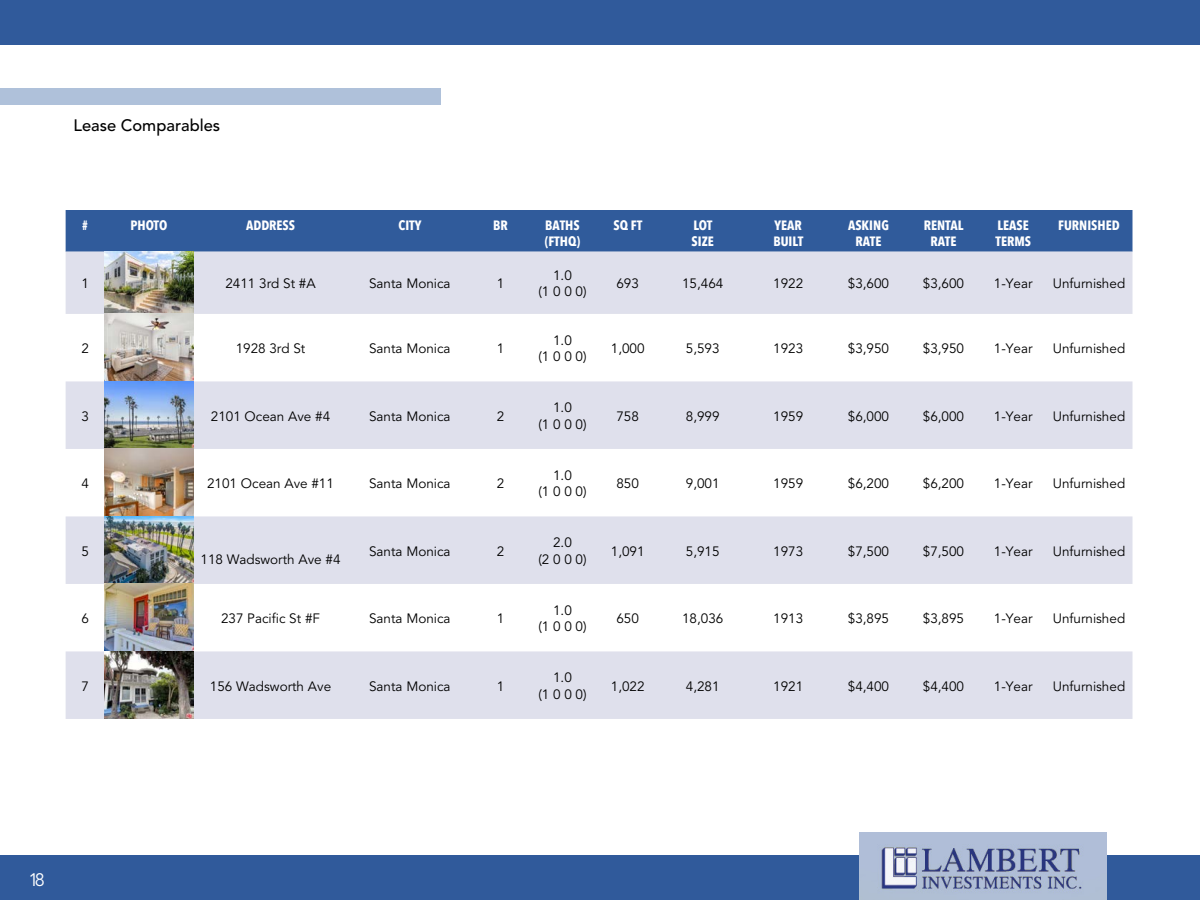
<style>
.page{position:relative;width:1200px;height:900px;background:#fff}
.page>*{position:absolute;margin:0;border:0;box-sizing:border-box;transform-origin:0 0}
.t1{font:18px "Avenir";color:#fff}
.t2{font:500 16.5px "Avenir LT Std";color:#000}
.t3{font:13.5px/16.2px "Avenir LT Pro";color:#000;text-align:center}
.t4{font:700 13.5px/16.2px "Avenir Next Condensed";color:#fff}
</style>
<div class="page">
<div style="left:0;top:856px;width:1200px;height:44px;background:#305a9b"></div>
<img style="left:860px;top:833px;width:247px;height:67px">
<div style="left:0;top:0;width:1200px;height:44px;background:#305a9b"></div>
<div style="left:66px;top:210px;width:1066px;height:42px;background:#305b9b"></div>
<div style="left:66px;top:252px;width:1066px;height:62px;background:#dfe0ec"></div>
<div style="left:66px;top:381px;width:1066px;height:68px;background:#dfe0ec"></div>
<div style="left:66px;top:516px;width:1066px;height:68px;background:#dfe0ec"></div>
<div style="left:66px;top:651px;width:1066px;height:68px;background:#dfe0ec"></div>
<img style="left:105px;top:252px;width:88px;height:467px">
<div style="left:0;top:88px;width:441px;height:17px;background:#afc1da"></div>
<p class="t2" style="left:74px;top:116px;width:148px">Lease Comparables</p>
<p class="t4" style="left:82px;top:217px;width:7px">#</p>
<p class="t4" style="left:130px;top:217px;width:38px">PHOTO</p>
<p class="t4" style="left:246px;top:217px;width:51px">ADDRESS</p>
<p class="t4" style="left:399px;top:217px;width:25px">CITY</p>
<p class="t4" style="left:493px;top:217px;width:16px">BR</p>
<p class="t4" style="left:545px;top:217px;width:37px">BATHS (FTHQ)</p>
<p class="t4" style="left:614px;top:217px;width:30px">SQ FT</p>
<p class="t4" style="left:692px;top:217px;width:24px">LOT<br>SIZE</p>
<p class="t4" style="left:773px;top:217px;width:32px">YEAR<br>BUILT</p>
<p class="t4" style="left:848px;top:217px;width:42px">ASKING</p>
<p class="t4" style="left:855px;top:233px;width:28px">RATE</p>
<p class="t4" style="left:924px;top:217px;width:41px;text-align:center">RENTAL<br>RATE</p>
<p class="t4" style="left:995px;top:217px;width:37px">LEASE<br>TERMS</p>
<p class="t4" style="left:1058px;top:217px;width:63px">FURNISHED</p>
<p class="t3" style="left:81px;top:276px;width:9px">1</p>
<p class="t3" style="left:225px;top:276px;width:92px">2411 3rd St #A</p>
<p class="t3" style="left:369px;top:276px;width:83px">Santa Monica</p>
<p class="t3" style="left:497px;top:276px;width:9px">1</p>
<p class="t3" style="left:538px;top:268px;width:50px">1.0<br>(1 0 0 0)</p>
<p class="t3" style="left:616px;top:276px;width:24px">693</p>
<p class="t3" style="left:682px;top:276px;width:43px">15,464</p>
<p class="t3" style="left:773px;top:276px;width:32px">1922</p>
<p class="t3" style="left:848px;top:276px;width:43px">$3,600</p>
<p class="t3" style="left:923px;top:276px;width:43px">$3,600</p>
<p class="t3" style="left:994px;top:276px;width:40px">1-Year</p>
<p class="t3" style="left:1053px;top:276px;width:74px">Unfurnished</p>
<p class="t3" style="left:81px;top:341px;width:9px">2</p>
<p class="t3" style="left:236px;top:341px;width:71px">1928 3rd St</p>
<p class="t3" style="left:369px;top:341px;width:83px">Santa Monica</p>
<p class="t3" style="left:497px;top:341px;width:9px">1</p>
<p class="t3" style="left:538px;top:332px;width:50px">1.0<br>(1 0 0 0)</p>
<p class="t3" style="left:611px;top:341px;width:35px">1,000</p>
<p class="t3" style="left:686px;top:341px;width:35px">5,593</p>
<p class="t3" style="left:773px;top:341px;width:32px">1923</p>
<p class="t3" style="left:848px;top:341px;width:43px">$3,950</p>
<p class="t3" style="left:923px;top:341px;width:43px">$3,950</p>
<p class="t3" style="left:994px;top:341px;width:40px">1-Year</p>
<p class="t3" style="left:1053px;top:341px;width:74px">Unfurnished</p>
<p class="t3" style="left:81px;top:408px;width:9px">3</p>
<p class="t3" style="left:211px;top:408px;width:121px">2101 Ocean Ave #4</p>
<p class="t3" style="left:369px;top:408px;width:83px">Santa Monica</p>
<p class="t3" style="left:497px;top:408px;width:9px">2</p>
<p class="t3" style="left:538px;top:400px;width:50px">1.0<br>(1 0 0 0)</p>
<p class="t3" style="left:616px;top:408px;width:24px">758</p>
<p class="t3" style="left:686px;top:408px;width:35px">8,999</p>
<p class="t3" style="left:773px;top:408px;width:32px">1959</p>
<p class="t3" style="left:848px;top:408px;width:43px">$6,000</p>
<p class="t3" style="left:923px;top:408px;width:43px">$6,000</p>
<p class="t3" style="left:994px;top:408px;width:40px">1-Year</p>
<p class="t3" style="left:1053px;top:408px;width:74px">Unfurnished</p>
<p class="t3" style="left:81px;top:476px;width:9px">4</p>
<p class="t3" style="left:207px;top:476px;width:128px">2101 Ocean Ave #11</p>
<p class="t3" style="left:369px;top:476px;width:83px">Santa Monica</p>
<p class="t3" style="left:497px;top:476px;width:9px">2</p>
<p class="t3" style="left:538px;top:467px;width:50px">1.0<br>(1 0 0 0)</p>
<p class="t3" style="left:616px;top:476px;width:24px">850</p>
<p class="t3" style="left:686px;top:476px;width:35px">9,001</p>
<p class="t3" style="left:773px;top:476px;width:32px">1959</p>
<p class="t3" style="left:848px;top:476px;width:43px">$6,200</p>
<p class="t3" style="left:923px;top:476px;width:43px">$6,200</p>
<p class="t3" style="left:994px;top:476px;width:40px">1-Year</p>
<p class="t3" style="left:1053px;top:476px;width:74px">Unfurnished</p>
<p class="t3" style="left:81px;top:543px;width:9px">5</p>
<p class="t3" style="left:201px;top:551px;width:142px">118 Wadsworth Ave #4</p>
<p class="t3" style="left:369px;top:543px;width:83px">Santa Monica</p>
<p class="t3" style="left:497px;top:543px;width:9px">2</p>
<p class="t3" style="left:538px;top:535px;width:50px">2.0<br>(2 0 0 0)</p>
<p class="t3" style="left:611px;top:543px;width:35px">1,091</p>
<p class="t3" style="left:686px;top:543px;width:35px">5,915</p>
<p class="t3" style="left:773px;top:543px;width:32px">1973</p>
<p class="t3" style="left:848px;top:543px;width:43px">$7,500</p>
<p class="t3" style="left:923px;top:543px;width:43px">$7,500</p>
<p class="t3" style="left:994px;top:543px;width:40px">1-Year</p>
<p class="t3" style="left:1053px;top:543px;width:74px">Unfurnished</p>
<p class="t3" style="left:81px;top:611px;width:9px">6</p>
<p class="t3" style="left:221px;top:611px;width:101px">237 Pacific St #F</p>
<p class="t3" style="left:369px;top:611px;width:83px">Santa Monica</p>
<p class="t3" style="left:497px;top:611px;width:9px">1</p>
<p class="t3" style="left:538px;top:602px;width:50px">1.0<br>(1 0 0 0)</p>
<p class="t3" style="left:616px;top:611px;width:24px">650</p>
<p class="t3" style="left:682px;top:611px;width:43px">18,036</p>
<p class="t3" style="left:773px;top:611px;width:32px">1913</p>
<p class="t3" style="left:848px;top:611px;width:43px">$3,895</p>
<p class="t3" style="left:923px;top:611px;width:43px">$3,895</p>
<p class="t3" style="left:994px;top:611px;width:40px">1-Year</p>
<p class="t3" style="left:1053px;top:611px;width:74px">Unfurnished</p>
<p class="t3" style="left:81px;top:678px;width:9px">7</p>
<p class="t3" style="left:210px;top:678px;width:123px">156 Wadsworth Ave</p>
<p class="t3" style="left:369px;top:678px;width:83px">Santa Monica</p>
<p class="t3" style="left:497px;top:678px;width:9px">1</p>
<p class="t3" style="left:538px;top:670px;width:50px">1.0<br>(1 0 0 0)</p>
<p class="t3" style="left:611px;top:678px;width:35px">1,022</p>
<p class="t3" style="left:686px;top:678px;width:35px">4,281</p>
<p class="t3" style="left:773px;top:678px;width:32px">1921</p>
<p class="t3" style="left:848px;top:678px;width:43px">$4,400</p>
<p class="t3" style="left:923px;top:678px;width:43px">$4,400</p>
<p class="t3" style="left:994px;top:678px;width:40px">1-Year</p>
<p class="t3" style="left:1053px;top:678px;width:74px">Unfurnished</p>
<h1 class="t1" style="left:28px;top:866px;width:18px">18</h1>
</div>
